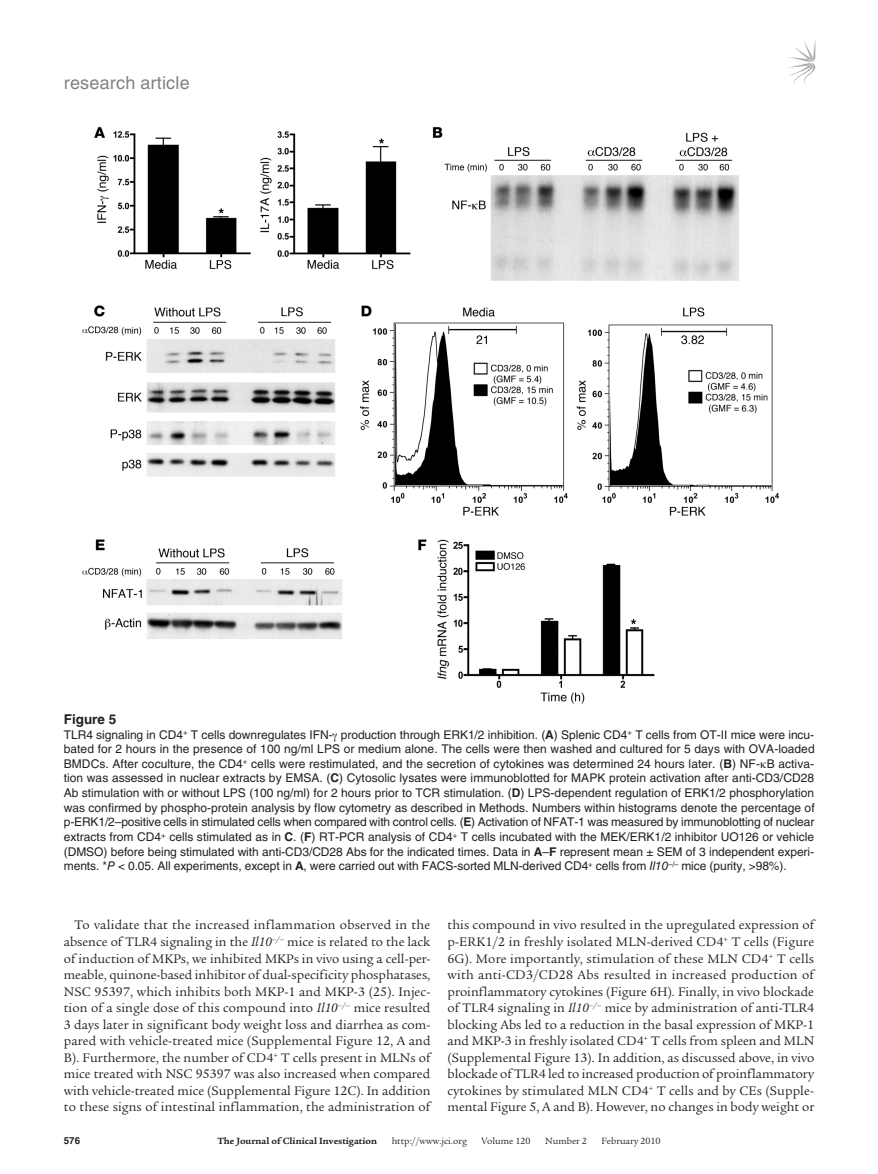
<style>
.page{position:relative;width:878px;height:1174px;background:#fff}
.page>*{position:absolute;margin:0;border:0;box-sizing:border-box;transform-origin:0 0}
.t1{font:18px "Helvetica LT Std";letter-spacing:.01em;color:#808285}
.t2{font:13.5px/16.5px "Legacy Serif Std";letter-spacing:.01em;color:#231f20;text-align:justify}
.t3{font:700 13.5px "Helvetica LT Std";color:#231f20}
.t4{font:12px/14.7px "Helvetica LT Std";letter-spacing:-.005em;color:#231f20;text-align:justify}
.t5{font:9.75px "Legacy Serif Std";color:#231f20}
.t6{font:700 9.75px "Legacy Serif Std";color:#231f20}
.t7{font:700 9.75px "Helvetica LT Std";color:#231f20}
.s1{font-weight:700}
.s2{font-style:italic}
</style>
<div class="page">
<svg style="left:789px;top:41px;width:26px;height:44px"></svg>
<img style="left:82px;top:127px;width:697px;height:577px">
<h1 class="t1" style="left:64px;top:72px;width:127px">research article</h1>
<p class="t3" style="left:64px;top:711px;width:54px">Figure 5</p>
<p class="t4" style="left:64px;top:727px;width:752px">TLR4 signaling in CD4<sup>+</sup> T cells downregulates IFN- production through ERK1/2 inhibition. (<span class="s1">A</span>) Splenic CD4<sup>+</sup> T cells from OT-II mice were incu&shy;bated for 2 hours in the presence of 100 ng/ml LPS or medium alone. The cells were then washed and cultured for 5 days with OVA-loaded BMDCs. After coculture, the CD4<sup>+</sup> cells were restimulated, and the secretion of cytokines was determined 24 hours later. (<span class="s1">B</span>) NF- B activa&shy;tion was assessed in nuclear extracts by EMSA. (<span class="s1">C</span>) Cytosolic lysates were immunoblotted for MAPK protein activation after anti-CD3/CD28<br>Ab stimulation with or without LPS (100 ng/ml) for 2 hours prior to TCR stimulation. (<span class="s1">D</span>) LPS-dependent regulation of ERK1/2 phosphorylation was confirmed by phospho-protein analysis by flow cytometry as described in Methods. Numbers within histograms denote the percentage of p-ERK1/2–positive cells in stimulated cells when compared with control cells. (<span class="s1">E</span>) Activation of NFAT-1 was measured by immunoblotting of nuclear extracts from CD4<sup>+</sup> cells stimulated as in <span class="s1">C</span>. (<span class="s1">F</span>) RT-PCR analysis of CD4<sup>+</sup> T cells incubated with the MEK/ERK1/2 inhibitor UO126 or vehicle (DMSO) before being stimulated with anti-CD3/CD28 Abs for the indicated times. Data in <span class="s1">A</span>–<span class="s1">F</span> represent mean ± SEM of 3 independent experi&shy;ments. *<span class="s2">P</span> &lt; 0.05. All experiments, except in <span class="s1">A</span>, were carried out with FACS-sorted MLN-derived CD4<sup>+</sup> cells from <span class="s2">Il10</span><sup>–/–</sup> mice (purity, &gt;98%).</p>
<p class="t2" style="left:64px;top:917px;width:368px;text-indent:11px">To validate that the increased inflammation observed in the absence of TLR4 signaling in the <span class="s2">Il10</span><sup>–/–</sup> mice is related to the lack of induction of MKPs, we inhibited MKPs in vivo using a cell-per&shy;meable, quinone-based inhibitor of dual-specificity phosphatases, NSC 95397, which inhibits both MKP-1 and MKP-3 (25). Injec&shy;tion of a single dose of this compound into <span class="s2">Il10</span><sup>–/–</sup> mice resulted 3 days later in significant body weight loss and diarrhea as com&shy;pared with vehicle-treated mice (Supplemental Figure 12, A and B). Furthermore, the number of CD4<sup>+</sup> T cells present in MLNs of mice treated with NSC 95397 was also increased when compared with vehicle-treated mice (Supplemental Figure 12C). In addition to these signs of intestinal inflammation, the administration of</p>
<p class="t2" style="left:447px;top:917px;width:368px">this compound in vivo resulted in the upregulated expression of p-ERK1/2 in freshly isolated MLN-derived CD4<sup>+</sup> T cells (Figure 6G). More importantly, stimulation of these MLN CD4<sup>+</sup> T cells with anti-CD3/CD28 Abs resulted in increased production of proinflammatory cytokines (Figure 6H). Finally, in vivo blockade of TLR4 signaling in <span class="s2">Il10</span><sup>–/–</sup> mice by administration of anti-TLR4 blocking Abs led to a reduction in the basal expression of MKP-1 and MKP-3 in freshly isolated CD4<sup>+</sup> T cells from spleen and MLN (Supplemental Figure 13). In addition, as discussed above, in vivo blockade of TLR4 led to increased production of proinflammatory cytokines by stimulated MLN CD4<sup>+</sup> T cells and by CEs (Supple&shy;mental Figure 5, A and B). However, no changes in body weight or</p>
<p class="t7" style="left:64px;top:1134px;width:18px">576</p>
<p class="t6" style="left:217px;top:1135px;width:161px">The Journal of Clinical Investigation</p>
<p class="t5" style="left:391px;top:1135px;width:77px">http://www.jci.org</p>
<p class="t5" style="left:481px;top:1135px;width:50px">Volume 120</p>
<p class="t5" style="left:545px;top:1135px;width:43px">Number 2</p>
<p class="t5" style="left:601px;top:1135px;width:61px">February 2010</p>
</div>
